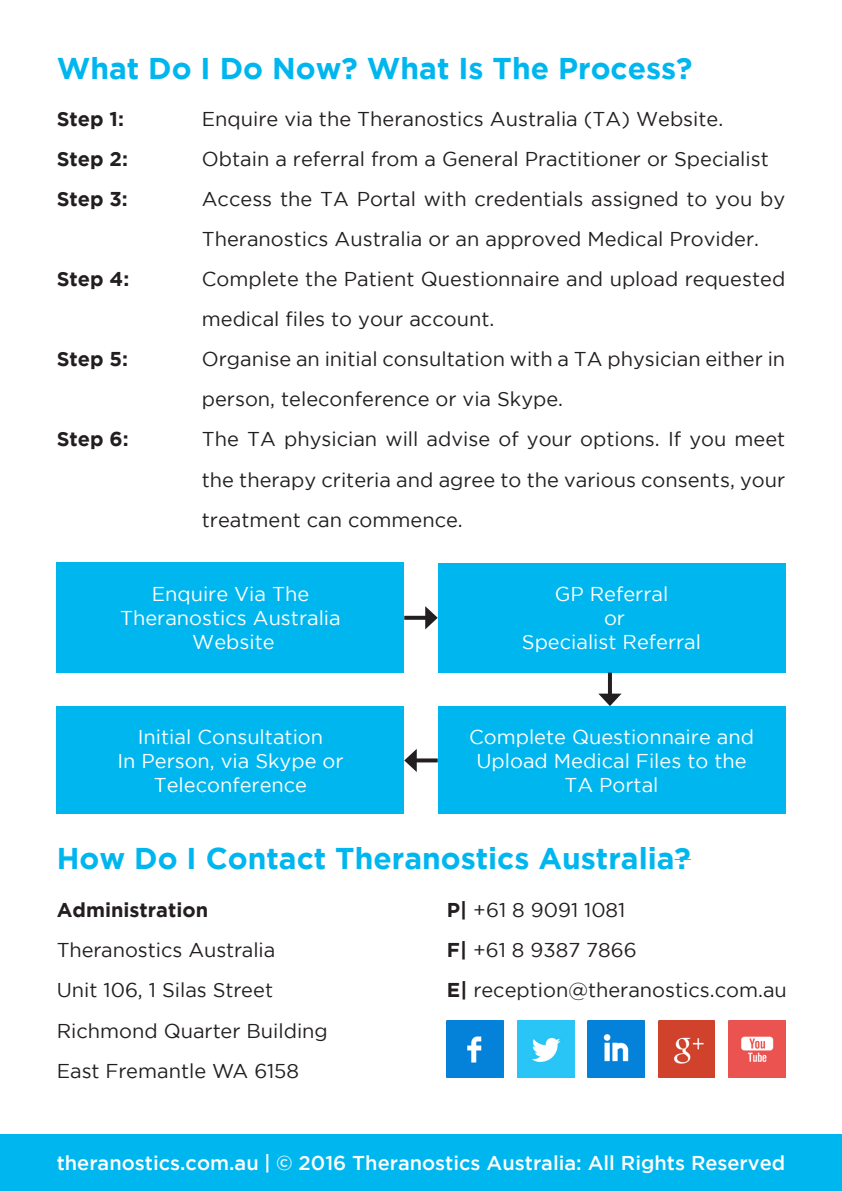
<style>
.page{position:relative;width:842px;height:1191px;background:#fff}
.page>*{position:absolute;margin:0;border:0;box-sizing:border-box;transform-origin:0 0}
.t1{font:700 30px "Gotham";color:#00b6ef}
.t2{font:20px/40px "Gotham";color:#231f20}
.t3{font:20px/24px "Gotham";color:#fff;text-align:center}
.t4{font:20px "Gotham";color:#231f20}
.t5{font:500 20px "Gotham";color:#fff}
.t6{font:700 20px "Gotham";color:#231f20}
.s1{font-weight:700}
</style>
<div class="page">
<svg style="left:675px;top:859px;width:16px;height:1px"></svg>
<div style="left:0;top:1134px;width:842px;height:57px;background:#00b6ef"></div>
<img style="left:447px;top:1020px;width:57px;height:57px">
<img style="left:517px;top:1020px;width:57px;height:57px">
<img style="left:658px;top:1020px;width:57px;height:57px">
<img style="left:588px;top:1020px;width:56px;height:57px">
<img style="left:729px;top:1020px;width:56px;height:57px">
<div style="left:57px;top:562px;width:347px;height:110px;background:#00b6ef"></div>
<div style="left:438px;top:563px;width:347px;height:109px;background:#00b6ef"></div>
<div style="left:438px;top:707px;width:347px;height:107px;background:#00b6ef"></div>
<div style="left:57px;top:707px;width:347px;height:107px;background:#00b6ef"></div>
<svg style="left:404px;top:616px;width:21px;height:4px"></svg>
<svg style="left:425px;top:606px;width:13px;height:23px"></svg>
<hr style="left:608px;top:672px;width:4px;height:25px;background:#231f20">
<svg style="left:598px;top:693px;width:24px;height:13px"></svg>
<svg style="left:417px;top:758px;width:21px;height:4px"></svg>
<svg style="left:404px;top:749px;width:13px;height:23px"></svg>
<hr style="left:841px;top:1097px;width:1px;height:94px;background:#00b6ef">
<p class="t1" style="left:57px;top:51px;width:637px">What Do I Do Now? What Is The Process?</p>
<p class="t6" style="left:57px;top:108px;width:69px">Step 1:</p>
<p class="t6" style="left:57px;top:148px;width:73px">Step 2:</p>
<p class="t6" style="left:57px;top:188px;width:73px">Step 3:</p>
<p class="t6" style="left:57px;top:268px;width:74px">Step 4:</p>
<p class="t6" style="left:57px;top:348px;width:73px">Step 5:</p>
<p class="t6" style="left:57px;top:428px;width:74px">Step 6:</p>
<p class="t2" style="left:202px;top:99px;width:523px">Enquire via the Theranostics Australia (TA) Website.</p>
<p class="t2" style="left:202px;top:139px;width:568px">Obtain a referral from a General Practitioner or Specialist</p>
<p class="t2" style="left:202px;top:179px;width:585px">Access the TA Portal with credentials assigned to you by<br>Theranostics Australia or an approved Medical Provider.</p>
<p class="t2" style="left:202px;top:259px;width:585px">Complete the Patient Questionnaire and upload requested medical files to your account.</p>
<p class="t2" style="left:202px;top:339px;width:585px">Organise an initial consultation with a TA physician either in person, teleconference or via Skype.</p>
<p class="t2" style="left:202px;top:419px;width:585px;text-align:justify">The TA physician will advise of your options. If you meet the therapy criteria and agree to the various consents, your treatment can commence.</p>
<p class="t3" style="left:152px;top:581px;width:159px">Enquire Via The</p>
<p class="t3" style="left:120px;top:605px;width:222px">Theranostics Australia</p>
<p class="t3" style="left:192px;top:629px;width:84px">Website</p>
<p class="t3" style="left:138px;top:724px;width:187px">Initial Consultation</p>
<p class="t3" style="left:117px;top:748px;width:228px">In Person, via Skype or</p>
<p class="t3" style="left:154px;top:772px;width:155px">Teleconference</p>
<p class="t3" style="left:555px;top:581px;width:115px">GP Referral</p>
<p class="t3" style="left:604px;top:605px;width:23px">or</p>
<p class="t3" style="left:522px;top:629px;width:181px">Specialist Referral</p>
<p class="t3" style="left:469px;top:724px;width:286px">Complete Questionnaire and<br>Upload Medical Files to the</p>
<p class="t3" style="left:564px;top:772px;width:96px">TA Portal</p>
<p class="t1" style="left:57px;top:841px;width:636px">How Do I Contact Theranostics Australia?</p>
<p class="t6" style="left:57px;top:898px;width:153px">Administration</p>
<p class="t4" style="left:57px;top:939px;width:220px">Theranostics Australia</p>
<p class="t4" style="left:57px;top:979px;width:218px">Unit 106, 1 Silas Street</p>
<p class="t4" style="left:57px;top:1019px;width:273px">Richmond Quarter Building</p>
<p class="t4" style="left:57px;top:1059px;width:244px">East Fremantle WA 6158</p>
<p class="t2" style="left:447px;top:890px;width:180px"><span class="s1">P|</span> +61 8 9091 1081</p>
<p class="t2" style="left:447px;top:930px;width:191px"><span class="s1">F|</span> +61 8 9387 7866</p>
<p class="t2" style="left:447px;top:970px;width:341px"><span class="s1">E|</span> reception@theranostics.com.au</p>
<p class="t5" style="left:57px;top:1151px;width:730px">theranostics.com.au | © 2016 Theranostics Australia: All Rights Reserved</p>
</div>
